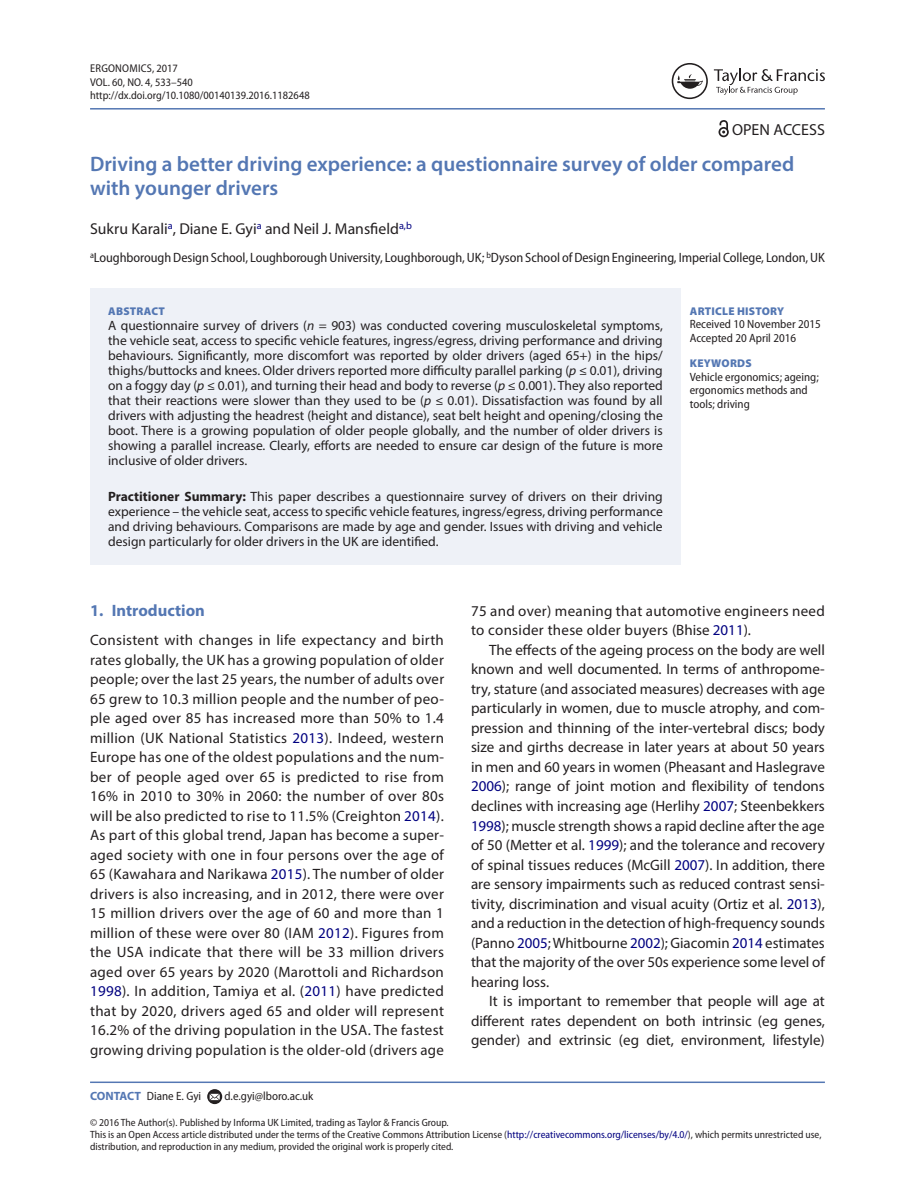
<style>
.page{position:relative;width:915px;height:1191px;background:#fff}
.page>*{position:absolute;margin:0;border:0;box-sizing:border-box;transform-origin:0 0}
.t1{font:600 21px/24px "Myriad Pro";color:#5477b3}
.t2{font:700 16.5px "Myriad Pro";color:#5477b3}
.t3{font:16.05px "Myriad Pro";color:#231f20}
.t4{font:15.75px "Myriad Pro";color:#231f20}
.t5{font:15px/19.5px "Myriad Pro";letter-spacing:.01em;color:#231f20;text-align:justify}
.t6{font:13.5px/15px "Myriad Pro";color:#231f20;text-align:justify}
.t7{font:semi-condensed 13.5px "Myriad Pro";letter-spacing:-.005em;color:#231f20}
.t8{font:semi-condensed 12px/13.5px "Myriad Pro";color:#231f20}
.t9{font:semi-condensed 11.25px/13.5px "Myriad Pro";color:#231f20}
.t10{font:900 11.25px "Myriad Pro";letter-spacing:.02em;color:#5477b3}
.t11{font:semi-condensed 10.5px/12px "Myriad Pro";color:#231f20}
.s1{font-style:italic}
.s2{font-weight:700}
.s3{color:#000080}
.s4{font-weight:700;font-stretch:normal;color:#5477b3}
</style>
<div class="page">
<hr style="left:90px;top:108px;width:734px;height:2px;background:#5477b3">
<div style="left:90px;top:288px;width:590px;height:195px;background:#eef1f7"></div>
<div style="left:90px;top:459px;width:590px;height:105px;background:#eef1f7"></div>
<hr style="left:90px;top:1081px;width:734px;height:2px;background:#5477b3">
<svg style="left:207px;top:1089px;width:15px;height:15px"></svg>
<svg style="left:209px;top:1093px;width:11px;height:7px"></svg>
<svg style="left:713px;top:69px;width:111px;height:26px"></svg>
<svg style="left:671px;top:63px;width:36px;height:36px"></svg>
<svg style="left:718px;top:120px;width:10px;height:17px"></svg>
<p class="t9" style="left:90px;top:62px;width:221px">Ergonomics, 2017<br>VOL. 60, NO. 4, 533–540 http://dx.doi.org/10.1080/00140139.2016.1182648</p>
<p class="t3" style="left:731px;top:120px;width:94px">OPEN ACCESS</p>
<h1 class="t1" style="left:90px;top:151px;width:705px">Driving a better driving experience: a questionnaire survey of older compared with younger drivers</h1>
<p class="t4" style="left:90px;top:219px;width:323px">Sukru Karali<sup>a</sup>, Diane E. Gyi<sup>a</sup> and Neil J. Mansfield<sup>a,b</sup></p>
<p class="t7" style="left:90px;top:250px;width:736px"><sup>a</sup>Loughborough Design School, Loughborough University, Loughborough, UK; <sup>b</sup>Dyson School of Design Engineering, Imperial College, London, UK</p>
<p class="t10" style="left:108px;top:305px;width:58px">ABSTRACT</p>
<p class="t6" style="left:108px;top:318px;width:556px">A questionnaire survey of drivers (<span class="s1">n</span> = 903) was conducted covering musculoskeletal symptoms, the vehicle seat, access to specific vehicle features, ingress/egress, driving performance and driving behaviours. Significantly, more discomfort was reported by older drivers (aged 65+) in the hips/ thighs/buttocks and knees. Older drivers reported more difficulty parallel parking (<span class="s1">p</span> ≤ 0.01), driving on a foggy day (<span class="s1">p</span> ≤ 0.01), and turning their head and body to reverse (<span class="s1">p</span> ≤ 0.001). They also reported that their reactions were slower than they used to be (<span class="s1">p</span> ≤ 0.01). Dissatisfaction was found by all drivers with adjusting the headrest (height and distance), seat belt height and opening/closing the boot. There is a growing population of older people globally, and the number of older drivers is showing a parallel increase. Clearly, efforts are needed to ensure car design of the future is more inclusive of older drivers.</p>
<p class="t6" style="left:108px;top:489px;width:556px"><span class="s2">Practitioner Summary:</span> This paper describes a questionnaire survey of drivers on their driving experience – the vehicle seat, access to specific vehicle features, ingress/egress, driving performance and driving behaviours. Comparisons are made by age and gender. Issues with driving and vehicle design particularly for older drivers in the UK are identified.</p>
<p class="t10" style="left:689px;top:305px;width:96px">ARTICLE HISTORY</p>
<p class="t8" style="left:689px;top:318px;width:132px">Received 10 November 2015<br>Accepted 20 April 2016</p>
<p class="t10" style="left:689px;top:357px;width:63px">KEYWORDS</p>
<p class="t8" style="left:689px;top:370px;width:130px">Vehicle ergonomics; ageing; ergonomics methods and tools; driving</p>
<p class="t2" style="left:90px;top:599px;width:116px">1. Introduction</p>
<p class="t5" style="left:90px;top:630px;width:355px">Consistent with changes in life expectancy and birth rates globally, the UK has a growing population of older people; over the last 25 years, the number of adults over 65 grew to 10.3 million people and the number of peo&shy;ple aged over 85 has increased more than 50% to 1.4 million (UK National Statistics <span class="s3">2013</span>). Indeed, western Europe has one of the oldest populations and the num&shy;ber of people aged over 65 is predicted to rise from 16% in 2010 to 30% in 2060: the number of over 80s will be also predicted to rise to 11.5% (Creighton <span class="s3">2014</span>).<br>As part of this global trend, Japan has become a super&shy;aged society with one in four persons over the age of 65 (Kawahara and Narikawa <span class="s3">2015</span>). The number of older drivers is also increasing, and in 2012, there were over 15 million drivers over the age of 60 and more than 1 million of these were over 80 (IAM <span class="s3">2012</span>). Figures from the USA indicate that there will be 33 million drivers aged over 65 years by 2020 (Marottoli and Richardson <span class="s3">1998</span>). In addition, Tamiya et al. (<span class="s3">2011</span>) have predicted that by 2020, drivers aged 65 and older will represent 16.2% of the driving population in the USA. The fastest growing driving population is the older-old (drivers age</p>
<p class="t8" style="left:90px;top:1089px;width:113px"><span class="s4">CONTACT</span> Diane E. Gyi</p>
<p class="t8" style="left:224px;top:1089px;width:90px">d.e.gyi@lboro.ac.uk</p>
<p class="t5" style="left:471px;top:601px;width:355px">75 and over) meaning that automotive engineers need to consider these older buyers (Bhise <span class="s3">2011</span>).</p>
<p class="t5" style="left:471px;top:640px;width:355px;text-indent:18px">The effects of the ageing process on the body are well known and well documented. In terms of anthropome&shy;try, stature (and associated measures) decreases with age particularly in women, due to muscle atrophy, and com&shy;pression and thinning of the inter-vertebral discs; body size and girths decrease in later years at about 50 years in men and 60 years in women (Pheasant and Haslegrave <span class="s3">2006</span>); range of joint motion and flexibility of tendons declines with increasing age (Herlihy <span class="s3">2007</span>; Steenbekkers <span class="s3">1998</span>); muscle strength shows a rapid decline after the age of 50 (Metter et al. <span class="s3">1999</span>); and the tolerance and recovery of spinal tissues reduces (McGill <span class="s3">2007</span>). In addition, there are sensory impairments such as reduced contrast sensi&shy;tivity, discrimination and visual acuity (Ortiz et al. <span class="s3">2013</span>), and a reduction in the detection of high-frequency sounds (Panno <span class="s3">2005</span>; Whitbourne <span class="s3">2002</span>); Giacomin <span class="s3">2014</span> estimates that the majority of the over 50s experience some level of hearing loss.</p>
<p class="t5" style="left:471px;top:991px;width:355px;text-indent:18px">It is important to remember that people will age at different rates dependent on both intrinsic (eg genes, gender) and extrinsic (eg diet, environment, lifestyle)</p>
<p class="t11" style="left:90px;top:1117px;width:732px">© 2016 The Author(s). Published by Informa UK Limited, trading as Taylor &amp; Francis Group.<br>This is an Open Access article distributed under the terms of the Creative Commons Attribution License (<span class="s3">http://creativecommons.org/licenses/by/4.0/</span>), which permits unrestricted use, distribution, and reproduction in any medium, provided the original work is properly cited.</p>
</div>
